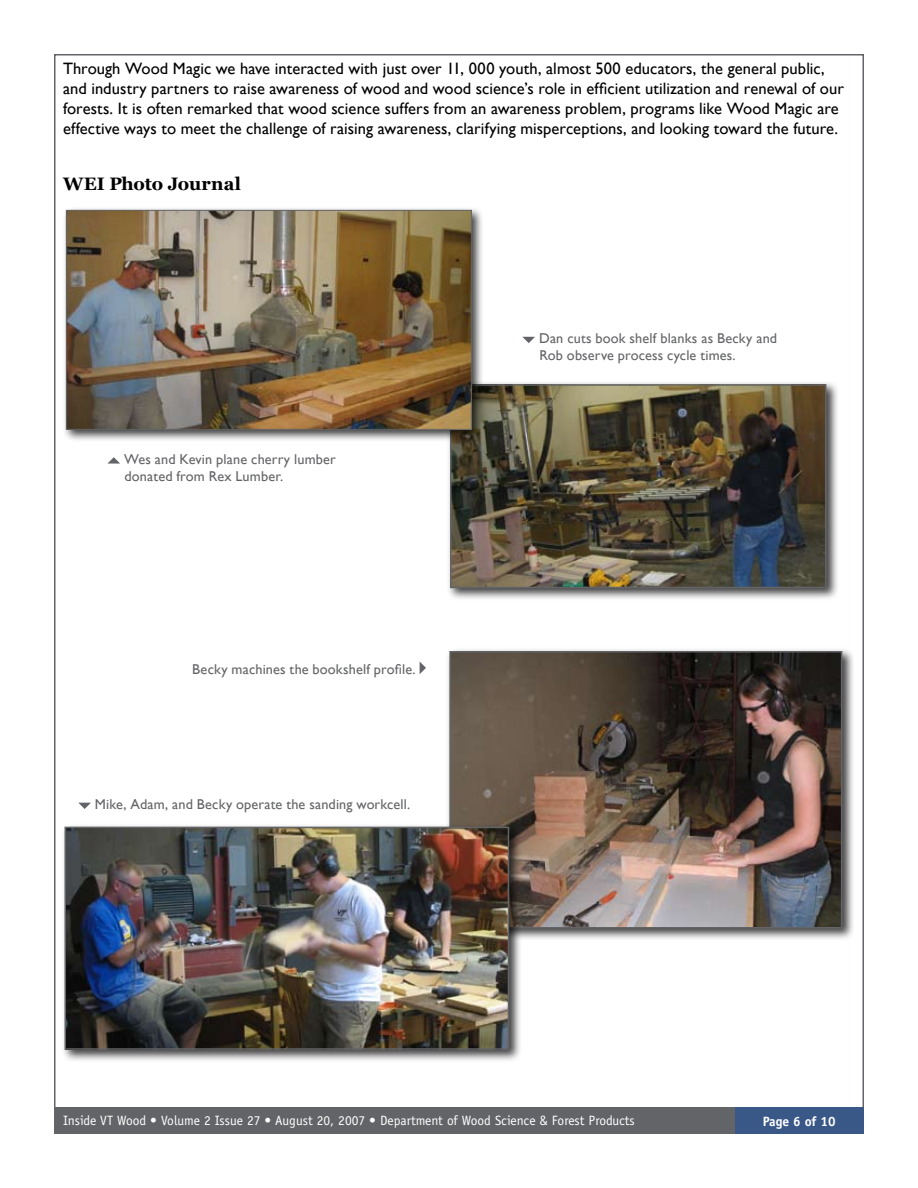
<style>
.page{position:relative;width:918px;height:1188px;background:#fff}
.page>*{position:absolute;margin:0;border:0;box-sizing:border-box;transform-origin:0 0}
.t1{font:700 18px "Georgia";letter-spacing:-.005em;color:#000}
.t2{font:16.5px/19.8px "Gill Sans";letter-spacing:.005em;color:#000}
.t3{font:14.25px/17.1px "Gill Sans";letter-spacing:.01em;color:#636467}
.t4{font:13.5px "Officina Sans";color:#fff}
.t5{font:700 13.5px "Officina Sans";color:#fff}
</style>
<div class="page">
<div style="left:446px;top:647px;width:415px;height:300px;background:#000;opacity:.75"></div>
<img style="left:452px;top:654px;width:387px;height:271px">
<div style="left:449px;top:651px;width:393px;height:277px;border:2px solid #636467"></div>
<div style="left:61px;top:823px;width:467px;height:246px;background:#000;opacity:.75"></div>
<img style="left:67px;top:830px;width:439px;height:217px">
<div style="left:64px;top:827px;width:445px;height:223px;border:2px solid #636467"></div>
<svg style="left:420px;top:662px;width:6px;height:12px"></svg>
<svg style="left:78px;top:803px;width:13px;height:6px"></svg>
<div style="left:446px;top:380px;width:400px;height:227px;background:#000;opacity:.75"></div>
<img style="left:453px;top:387px;width:370px;height:198px">
<div style="left:450px;top:384px;width:376px;height:204px;border:2px solid #636467"></div>
<div style="left:62px;top:206px;width:428px;height:242px;background:#000;opacity:.75"></div>
<img style="left:68px;top:212px;width:402px;height:216px">
<div style="left:66px;top:210px;width:406px;height:220px;border:1px solid #636467"></div>
<svg style="left:107px;top:457px;width:13px;height:7px"></svg>
<svg style="left:522px;top:337px;width:13px;height:6px"></svg>
<div style="left:734px;top:1107px;width:130px;height:27px;background:#395888"></div>
<div style="left:54px;top:1107px;width:680px;height:27px;background:#636467"></div>
<p class="t2" style="left:63px;top:59px;width:782px">Through Wood Magic we have interacted with just over 11, 000 youth, almost 500 educators, the general public, and industry partners to raise awareness of wood and wood science’s role in efficient utilization and renewal of our forests. It is often remarked that wood science suffers from an awareness problem, programs like Wood Magic are effective ways to meet the challenge of raising awareness, clarifying misperceptions, and looking toward the future.</p>
<p class="t1" style="left:63px;top:173px;width:179px">WEI Photo Journal</p>
<p class="t3" style="left:124px;top:450px;width:213px">Wes and Kevin plane cherry lumber donated from Rex Lumber.</p>
<p class="t3" style="left:192px;top:661px;width:225px">Becky machines the bookshelf profile.</p>
<p class="t3" style="left:95px;top:796px;width:317px">Mike, Adam, and Becky operate the sanding workcell.</p>
<p class="t3" style="left:539px;top:330px;width:240px">Dan cuts book shelf blanks as Becky and<br>Rob observe process cycle times.</p>
<p class="t4" style="left:63px;top:1112px;width:573px">Inside VT Wood • Volume 2 Issue 27 • August 20, 2007 • Department of Wood Science &amp; Forest Products</p>
<p class="t5" style="left:763px;top:1113px;width:74px">Page 6 of 10</p>
</div>
